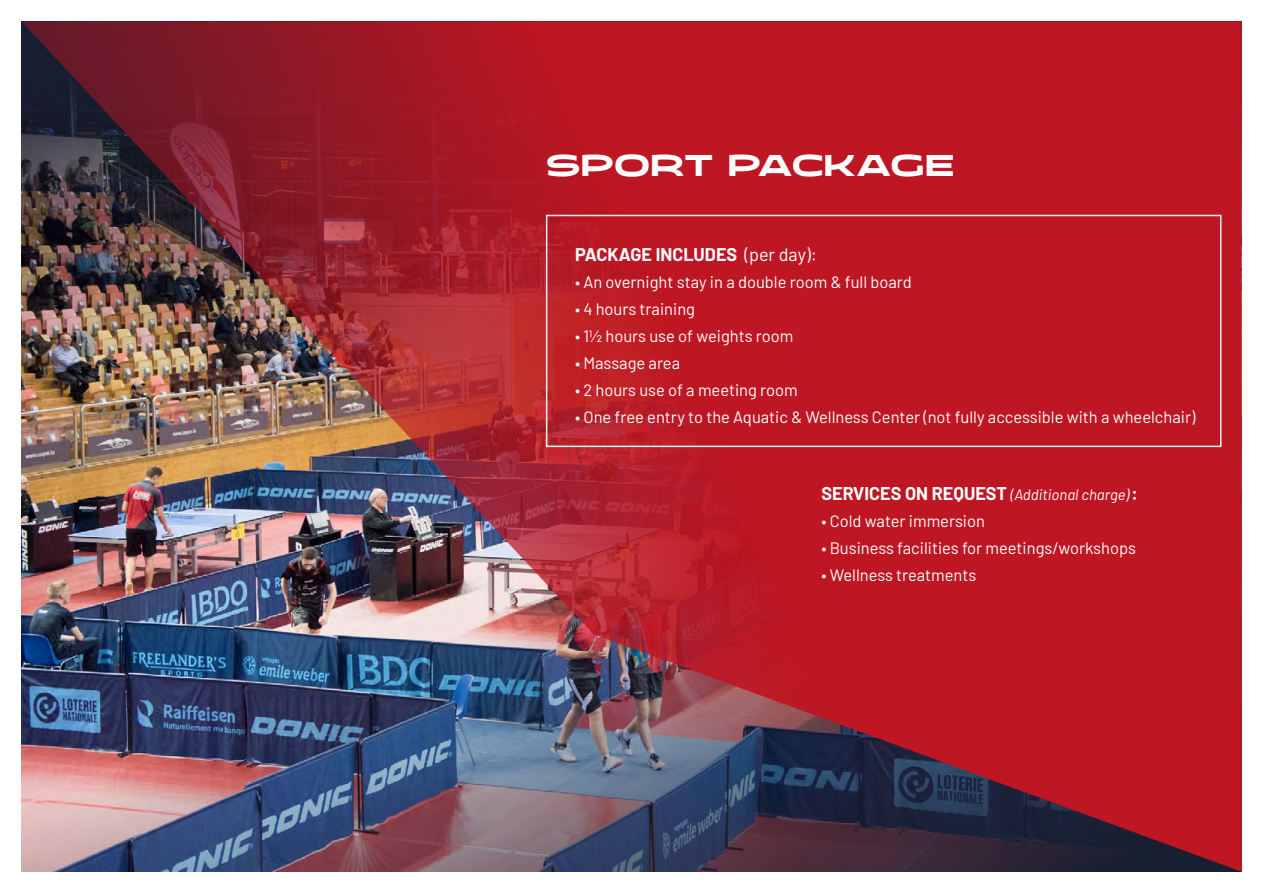
<style>
.page{position:relative;width:1263px;height:893px;background:#fff}
.page>*{position:absolute;margin:0;border:0;box-sizing:border-box;transform-origin:0 0}
.t1{font:700 30px "Taruno Wide";color:#fff}
.t2{font:700 18px "Barlow";color:#fff}
.t3{font:16.5px "Barlow";color:#fff}
.s1{font-weight:400}
.s2{font-weight:400;font-style:italic;font-size:15px}
</style>
<div class="page">
<img style="left:21px;top:21px;width:1221px;height:851px">
<div style="left:546px;top:215px;width:675px;height:232px;border:2px solid #f0f2f1"></div>
<h1 class="t1" style="left:546px;top:147px;width:410px">SPORT PACKAGE</h1>
<p class="t2" style="left:575px;top:241px;width:243px">PACKAGE INCLUDES <span class="s1">(per day):</span></p>
<p class="t3" style="left:575px;top:270px;width:338px">• An overnight stay in a double room &amp; full board</p>
<p class="t3" style="left:575px;top:297px;width:122px">• 4 hours training</p>
<p class="t3" style="left:575px;top:324px;width:220px">• 1½ hours use of weights room</p>
<p class="t3" style="left:575px;top:351px;width:107px">• Massage area</p>
<p class="t3" style="left:575px;top:378px;width:224px">• 2 hours use of a meeting room</p>
<p class="t3" style="left:575px;top:405px;width:622px">• One free entry to the Aquatic &amp; Wellness Center (not fully accessible with a wheelchair)</p>
<p class="t2" style="left:821px;top:480px;width:318px">SERVICES ON REQUEST <span class="s2">(Additional charge)</span>:</p>
<p class="t3" style="left:821px;top:509px;width:165px">• Cold water immersion</p>
<p class="t3" style="left:821px;top:536px;width:316px">• Business facilities for meetings/workshops</p>
<p class="t3" style="left:821px;top:563px;width:156px">• Wellness treatments</p>
</div>
